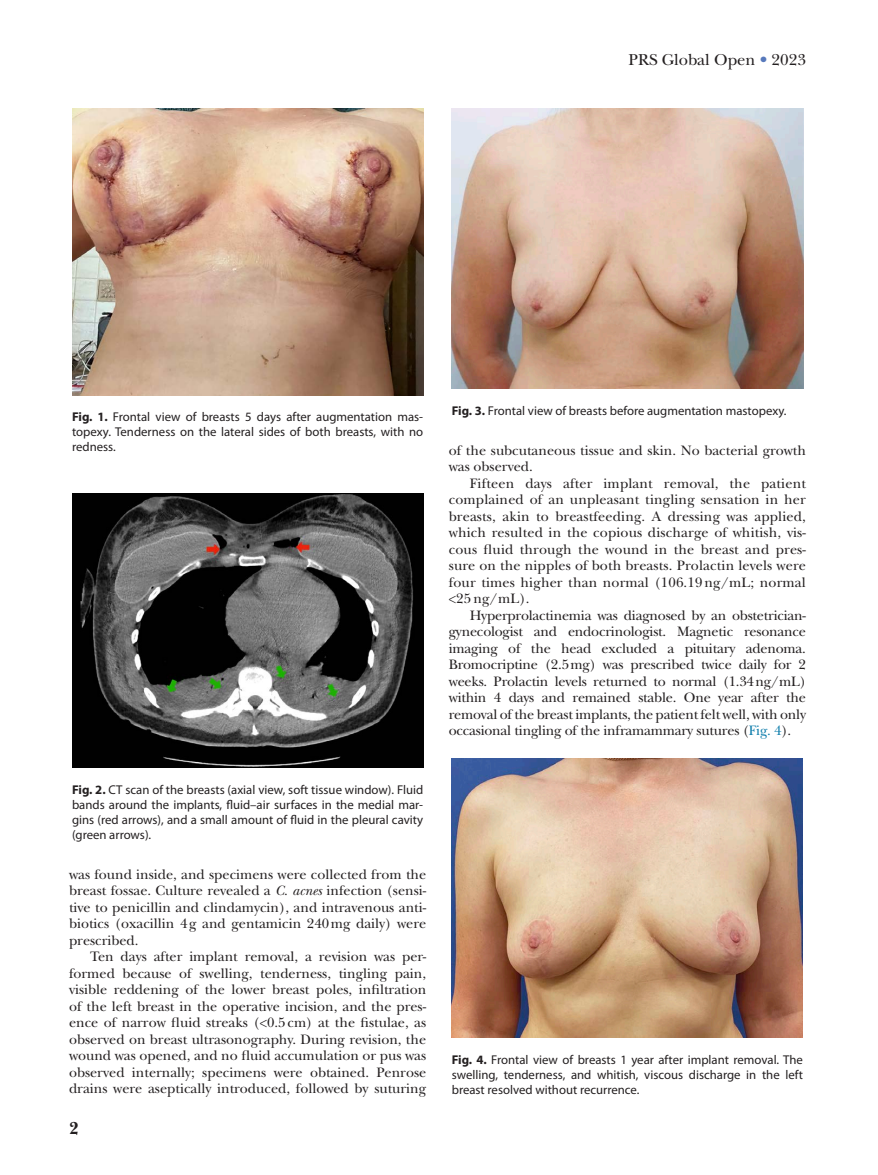
<style>
.page{position:relative;width:878px;height:1175px;background:#fff}
.page>*{position:absolute;margin:0;border:0;box-sizing:border-box;transform-origin:0 0}
.t1{font:700 18px "New Baskerville Std";color:#231f20}
.t2{font:16.5px "New Baskerville Std";color:#231f20}
.t3{font:14.25px/16.5px "New Baskerville Std";color:#231f20;text-align:justify}
.t4{font:12.75px/15px "Myriad Pro";color:#231f20;text-align:justify}
.s1{color:#5779bc}
.s2{font-weight:700}
.s3{font-style:italic}
.s4{color:#0f7eac}
</style>
<div class="page">
<img style="left:72px;top:108px;width:351px;height:287px">
<img style="left:72px;top:493px;width:351px;height:275px">
<img style="left:452px;top:108px;width:351px;height:281px">
<img style="left:452px;top:758px;width:350px;height:279px">
<p class="t2" style="left:628px;top:50px;width:179px">PRS Global Open <span class="s1">•</span> 2023</p>
<p class="t4" style="left:72px;top:409px;width:352px"><span class="s2">Fig. 1.</span> Frontal view of breasts 5 days after augmentation mas&shy;topexy. Tenderness on the lateral sides of both breasts, with no redness.</p>
<p class="t4" style="left:72px;top:782px;width:353px"><span class="s2">Fig. 2.</span> CT scan of the breasts (axial view, soft tissue window). Fluid bands around the implants, fluid–air surfaces in the medial mar&shy;gins (red arrows), and a small amount of fluid in the pleural cavity (green arrows).</p>
<p class="t3" style="left:69px;top:866px;width:359px">was found inside, and specimens were collected from the breast fossae. Culture revealed a <span class="s3">C. acnes</span> infection (sensi&shy;tive to penicillin and clindamycin), and intravenous anti&shy;biotics (oxacillin 4g and gentamicin 240mg daily) were prescribed.</p>
<p class="t3" style="left:69px;top:948px;width:359px;text-indent:21px">Ten days after implant removal, a revision was per&shy;formed because of swelling, tenderness, tingling pain, visible reddening of the lower breast poles, infiltration of the left breast in the operative incision, and the pres&shy;ence of narrow fluid streaks (&lt;0.5cm) at the fistulae, as observed on breast ultrasonography. During revision, the wound was opened, and no fluid accumulation or pus was observed internally; specimens were obtained. Penrose drains were aseptically introduced, followed by suturing</p>
<p class="t1" style="left:69px;top:1118px;width:11px">2</p>
<p class="t4" style="left:452px;top:403px;width:336px"><span class="s2">Fig. 3.</span> Frontal view of breasts before augmentation mastopexy.</p>
<p class="t3" style="left:449px;top:442px;width:359px">of the subcutaneous tissue and skin. No bacterial growth was observed.</p>
<p class="t3" style="left:449px;top:475px;width:359px;text-indent:21px">Fifteen days after implant removal, the patient complained of an unpleasant tingling sensation in her breasts, akin to breastfeeding. A dressing was applied, which resulted in the copious discharge of whitish, vis&shy;cous fluid through the wound in the breast and pres&shy;sure on the nipples of both breasts. Prolactin levels were four times higher than normal (106.19ng/mL; normal &lt;25ng/mL).</p>
<p class="t3" style="left:449px;top:607px;width:359px;text-indent:21px">Hyperprolactinemia was diagnosed by an obstetrician&shy;gynecologist and endocrinologist. Magnetic resonance imaging of the head excluded a pituitary adenoma.<br>Bromocriptine (2.5mg) was prescribed twice daily for 2 weeks. Prolactin levels returned to normal (1.34ng/mL) within 4 days and remained stable. One year after the removal of the breast implants, the patient felt well, with only occasional tingling of the inframammary sutures (<span class="s4">Fig. 4</span>).</p>
<p class="t4" style="left:452px;top:1052px;width:352px"><span class="s2">Fig. 4.</span> Frontal view of breasts 1 year after implant removal. The swelling, tenderness, and whitish, viscous discharge in the left breast resolved without recurrence.</p>
</div>
